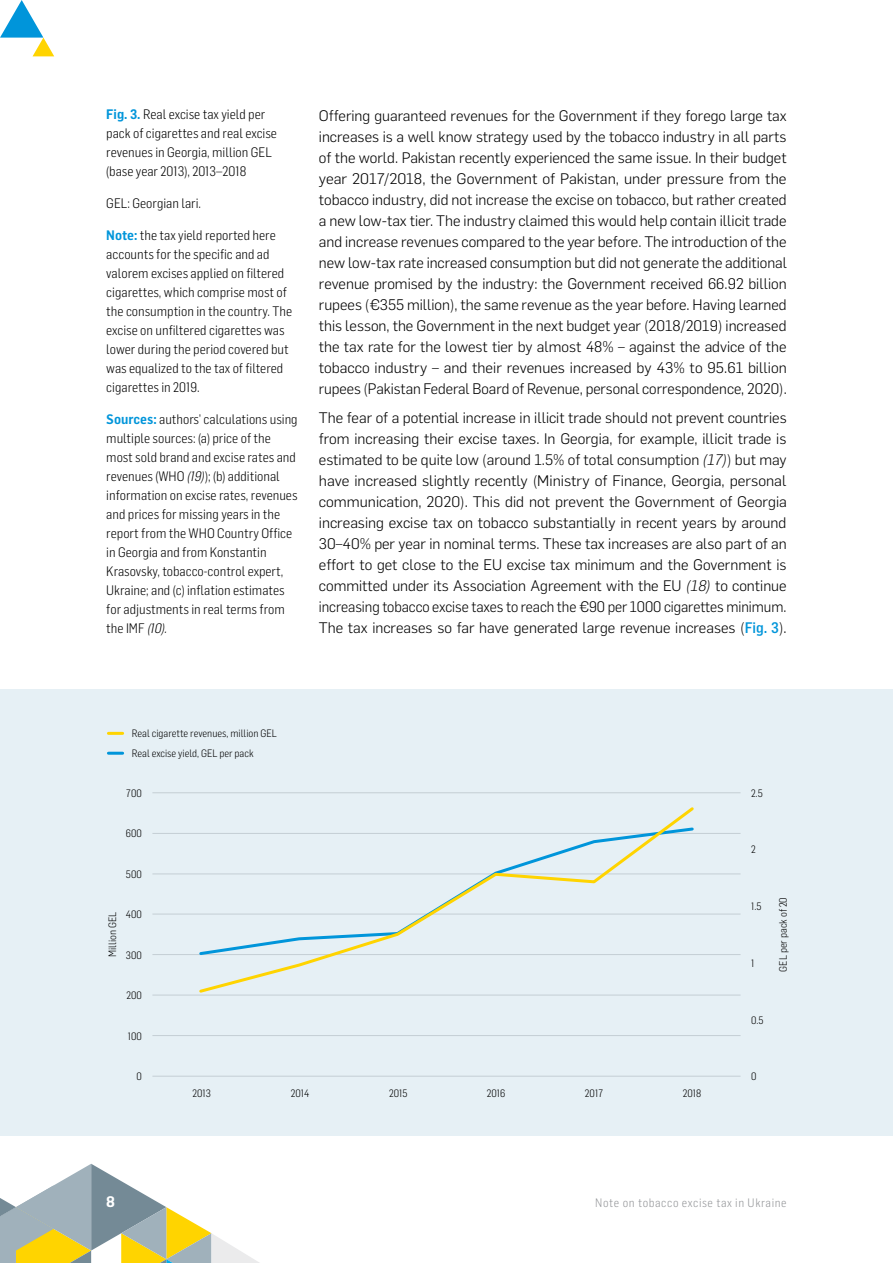
<style>
.page{position:relative;width:893px;height:1263px;background:#fff}
.page>*{position:absolute;margin:0;border:0;box-sizing:border-box;transform-origin:0 0}
.t1{font:300 15px/21px "Flama";color:#000;text-align:justify}
.t2{font:600 15px "Flama";color:#fff}
.t3{font:300 13.5px/19px "Flama Semicondensed";color:#000}
.t4{font:300 12px "Flama Semicondensed";letter-spacing:.05em;color:#939598}
.t5{font:300 10.5px/19.8px "Flama Semicondensed";color:#000}
.s1{font-weight:600;color:#0095da}
.s2{font-style:italic}
.s3{font-family:"Flama Semicondensed";font-weight:500;color:#0095da}
</style>
<div class="page">
<div style="left:0;top:689px;width:893px;height:446px;background:#e6f0f5"></div>
<hr style="left:108px;top:732px;width:15px;height:3px;background:#ffd400">
<hr style="left:108px;top:752px;width:15px;height:3px;background:#0095da">
<hr style="left:152px;top:792px;width:588px;height:1px;background:#c4ced4">
<hr style="left:152px;top:833px;width:588px;height:1px;background:#c4ced4">
<hr style="left:152px;top:873px;width:588px;height:1px;background:#c4ced4">
<hr style="left:152px;top:914px;width:588px;height:1px;background:#c4ced4">
<hr style="left:152px;top:954px;width:588px;height:1px;background:#c4ced4">
<hr style="left:152px;top:995px;width:588px;height:1px;background:#c4ced4">
<hr style="left:152px;top:1035px;width:588px;height:1px;background:#c4ced4">
<hr style="left:152px;top:1076px;width:588px;height:1px;background:#c4ced4">
<svg style="left:197px;top:807px;width:499px;height:188px"></svg>
<svg style="left:0;top:0;width:54px;height:56px"></svg>
<svg style="left:0;top:1164px;width:259px;height:99px"></svg>
<p class="t3" style="left:106px;top:104px;width:172px"><span class="s1">Fig. 3.</span> Real excise tax yield per pack of cigarettes and real excise revenues in Georgia, million GEL (base year 2013), 2013–2018</p>
<p class="t3" style="left:106px;top:193px;width:96px">GEL: Georgian lari.</p>
<p class="t3" style="left:106px;top:225px;width:187px"><span class="s1">Note:</span> the tax yield reported here accounts for the specific and ad valorem excises applied on filtered cigarettes, which comprise most of the consumption in the country. The excise on unfiltered cigarettes was lower during the period covered but was equalized to the tax of filtered cigarettes in 2019.</p>
<p class="t3" style="left:106px;top:409px;width:193px"><span class="s1">Sources:</span> authors’ calculations using multiple sources: (a) price of the most sold brand and excise rates and revenues (WHO <span class="s2">(19)</span>); (b) additional information on excise rates, revenues and prices for missing years in the report from the WHO Country Office in Georgia and from Konstantin Krasovsky, tobacco-control expert, Ukraine; and (c) inflation estimates for adjustments in real terms from the IMF <span class="s2">(10).</span></p>
<p class="t1" style="left:319px;top:104px;width:470px">Offering guaranteed revenues for the Government if they forego large tax increases is a well know strategy used by the tobacco industry in all parts of the world. Pakistan recently experienced the same issue. In their budget year 2017/2018, the Government of Pakistan, under pressure from the tobacco industry, did not increase the excise on tobacco, but rather created a new low-tax tier. The industry claimed this would help contain illicit trade and increase revenues compared to the year before. The introduction of the new low-tax rate increased consumption but did not generate the additional revenue promised by the industry: the Government received 66.92 billion rupees (€355 million), the same revenue as the year before. Having learned this lesson, the Government in the next budget year (2018/2019) increased the tax rate for the lowest tier by almost 48% – against the advice of the tobacco industry – and their revenues increased by 43% to 95.61 billion rupees (Pakistan Federal Board of Revenue, personal correspondence, 2020).</p>
<p class="t1" style="left:319px;top:406px;width:469px">The fear of a potential increase in illicit trade should not prevent countries from increasing their excise taxes. In Georgia, for example, illicit trade is estimated to be quite low (around 1.5% of total consumption <span class="s2">(17)</span>) but may have increased slightly recently (Ministry of Finance, Georgia, personal communication, 2020). This did not prevent the Government of Georgia increasing excise tax on tobacco substantially in recent years by around 30–40% per year in nominal terms. These tax increases are also part of an effort to get close to the EU excise tax minimum and the Government is committed under its Association Agreement with the EU <span class="s2">(18)</span> to continue increasing tobacco excise taxes to reach the €90 per 1000 cigarettes minimum.<br>The tax increases so far have generated large revenue increases (<span class="s3">Fig. 3</span>).</p>
<p class="t5" style="left:132px;top:723px;width:147px">Real cigarette revenues, million GEL<br>Real excise yield, GEL per pack</p>
<p class="t5" style="left:102px;top:957px;width:47px;rotate:-90deg">Million GEL</p>
<p class="t5" style="left:126px;top:782px;width:17px">700</p>
<p class="t5" style="left:126px;top:823px;width:17px">600</p>
<p class="t5" style="left:126px;top:863px;width:17px">500</p>
<p class="t5" style="left:126px;top:904px;width:18px">400</p>
<p class="t5" style="left:126px;top:945px;width:17px">300</p>
<p class="t5" style="left:126px;top:985px;width:17px">200</p>
<p class="t5" style="left:128px;top:1026px;width:16px">100</p>
<p class="t5" style="left:136px;top:1066px;width:7px">0</p>
<p class="t5" style="left:751px;top:782px;width:13px">2.5</p>
<p class="t5" style="left:751px;top:839px;width:6px">2</p>
<p class="t5" style="left:751px;top:896px;width:12px">1.5</p>
<p class="t5" style="left:751px;top:953px;width:5px">1</p>
<p class="t5" style="left:773px;top:972px;width:76px;rotate:-90deg">GEL per pack of 20</p>
<p class="t5" style="left:751px;top:1009px;width:14px">0.5</p>
<p class="t5" style="left:751px;top:1066px;width:7px">0</p>
<p class="t5" style="left:192px;top:1083px;width:20px">2013</p>
<p class="t5" style="left:291px;top:1083px;width:20px">2014</p>
<p class="t5" style="left:389px;top:1083px;width:20px">2015</p>
<p class="t5" style="left:487px;top:1083px;width:20px">2016</p>
<p class="t5" style="left:585px;top:1083px;width:20px">2017</p>
<p class="t5" style="left:683px;top:1083px;width:20px">2018</p>
<p class="t2" style="left:106px;top:1190px;width:10px">8</p>
<p class="t4" style="left:595px;top:1195px;width:193px">Note on tobacco excise tax in Ukraine</p>
</div>
